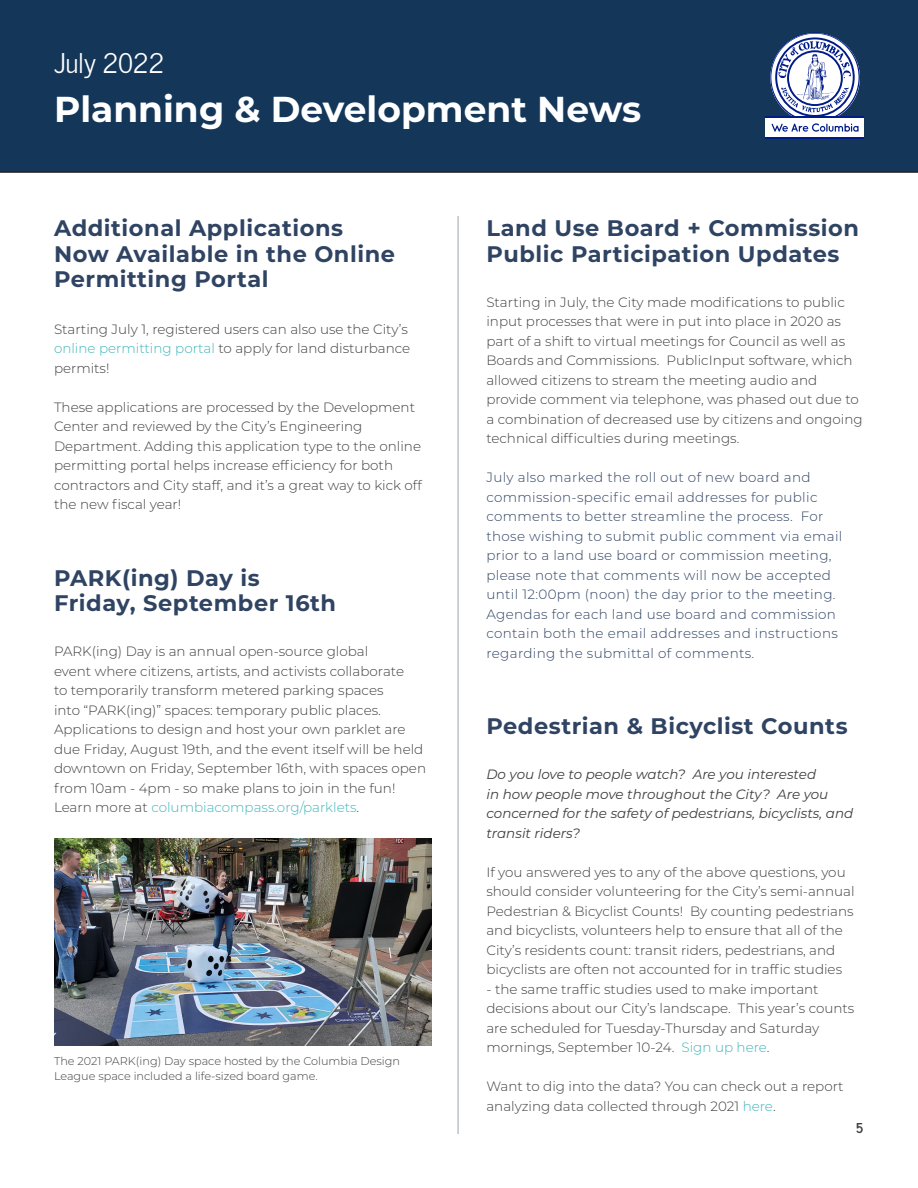
<style>
.page{position:relative;width:918px;height:1188px;background:#fff}
.page>*{position:absolute;margin:0;border:0;box-sizing:border-box;transform-origin:0 0}
.Subject_Intro_Headin{font:700 36px "Montserrat";color:#fff}
.Subject_Intro_Headin-2{font:27px "News Cycle";color:#fff}
.Heading_1{font:700 22.5px/25.5px "Montserrat";letter-spacing:.025em;color:#2f4363}
.Body_Copy{font:700 22.5px "Montserrat";letter-spacing:.025em;color:#2f4363}
.Body_Copy-2{font:300 13.5px/19.5px "Montserrat";color:#3e3e3f}
.Body_Copy-3{font:300 13.5px/19.5px "Montserrat";letter-spacing:.025em;color:#2f4363}
.Heading_1-2{font:300 13.5px/19.5px "Montserrat";color:#3e3e3f}
.Body_Copy-4{font:italic 13.5px/19.5px "Montserrat";color:#3e3e3f}
.t1{font:700 13.5px "News Cycle";color:#3e3e3f}
.t2{font:300 11.25px/15px "Montserrat";color:#3e3e3f}
.s1{color:#40b5ba}
</style>
<div class="page">
<div style="left:0;top:0;width:918px;height:173px;background:#143759"></div>
<div style="left:766px;top:117px;width:98px;height:21px;background:#fff"></div>
<hr style="left:766px;top:116px;width:98px;height:1px;background:#001c88">
<hr style="left:766px;top:138px;width:98px;height:1px;background:#001c88">
<svg style="left:770px;top:32px;width:90px;height:100px"></svg>
<hr style="left:458px;top:216px;width:1px;height:918px;background:#9aa5b1">
<img style="left:54px;top:838px;width:378px;height:207px">
<p class="Subject_Intro_Headin-2" style="left:54px;top:40px;width:112px">July 2022</p>
<p class="Subject_Intro_Headin" style="left:54px;top:84px;width:589px">Planning &amp; Development News</p>
<p class="Heading_1" style="left:54px;top:214px;width:343px">Additional Applications<br>Now Available in the Online<br>Permitting Portal</p>
<p class="Body_Copy-2" style="left:54px;top:319px;width:358px">Starting July 1, registered users can also use the City’s <span class="s1">online permitting portal</span> to apply for land disturbance permits!</p>
<p class="Body_Copy-2" style="left:54px;top:397px;width:369px">These applications are processed by the Development Center and reviewed by the City’s Engineering Department. Adding this application type to the online permitting portal helps increase efficiency for both contractors and City staff, and it’s a great way to kick off the new fiscal year!</p>
<p class="Body_Copy" style="left:54px;top:562px;width:207px">PARK(ing) Day is</p>
<p class="Heading_1" style="left:54px;top:589px;width:284px">Friday, September 16th</p>
<p class="Heading_1-2" style="left:54px;top:641px;width:374px">PARK(ing) Day is an annual open-source global<br>event where citizens, artists, and activists collaborate<br>to temporarily transform metered parking spaces<br>into “PARK(ing)” spaces: temporary public places.<br>Applications to design and host your own parklet are due Friday, August 19th, and the event itself will be held downtown on Friday, September 16th, with spaces open from 10am - 4pm - so make plans to join in the fun!<br>Learn more at <span class="s1">columbiacompass.org/parklets</span>.</p>
<p class="t2" style="left:54px;top:1053px;width:348px">The 2021 PARK(ing) Day space hosted by the Columbia Design<br>League space included a life-sized board game.</p>
<p class="Heading_1" style="left:486px;top:214px;width:374px">Land Use Board + Commission<br>Public Participation Updates</p>
<p class="Body_Copy-2" style="left:486px;top:292px;width:378px">Starting in July, the City made modifications to public input processes that were in put into place in 2020 as part of a shift to virtual meetings for Council as well as Boards and Commissions. PublicInput software, which allowed citizens to stream the meeting audio and provide comment via telephone, was phased out due to a combination of decreased use by citizens and ongoing technical difficulties during meetings.</p>
<p class="Body_Copy-3" style="left:486px;top:467px;width:358px">July also marked the roll out of new board and commission-specific email addresses for public comments to better streamline the process. For those wishing to submit public comment via email prior to a land use board or commission meeting, please note that comments will now be accepted until 12:00pm (noon) the day prior to the meeting.<br>Agendas for each land use board and commission contain both the email addresses and instructions regarding the submittal of comments.</p>
<p class="Heading_1" style="left:486px;top:712px;width:363px">Pedestrian &amp; Bicyclist Counts</p>
<p class="Body_Copy-4" style="left:486px;top:764px;width:369px">Do you love to people watch? Are you interested<br>in how people move throughout the City? Are you concerned for the safety of pedestrians, bicyclists, and transit riders?</p>
<p class="Body_Copy-2" style="left:486px;top:862px;width:370px">If you answered yes to any of the above questions, you should consider volunteering for the City’s semi-annual Pedestrian &amp; Bicyclist Counts! By counting pedestrians and bicyclists, volunteers help to ensure that all of the City’s residents count: transit riders, pedestrians, and bicyclists are often not accounted for in traffic studies</p>
<p class="Body_Copy-2" style="left:486px;top:979px;width:370px">- the same traffic studies used to make important decisions about our City’s landscape. This year’s counts are scheduled for Tuesday-Thursday and Saturday mornings, September 10-24. <span class="s1">Sign up here</span>.</p>
<p class="Body_Copy-2" style="left:486px;top:1076px;width:359px">Want to dig into the data? You can check out a report analyzing data collected through 2021 <span class="s1">here</span>.</p>
<p class="t1" style="left:856px;top:1116px;width:8px">5</p>
</div>
